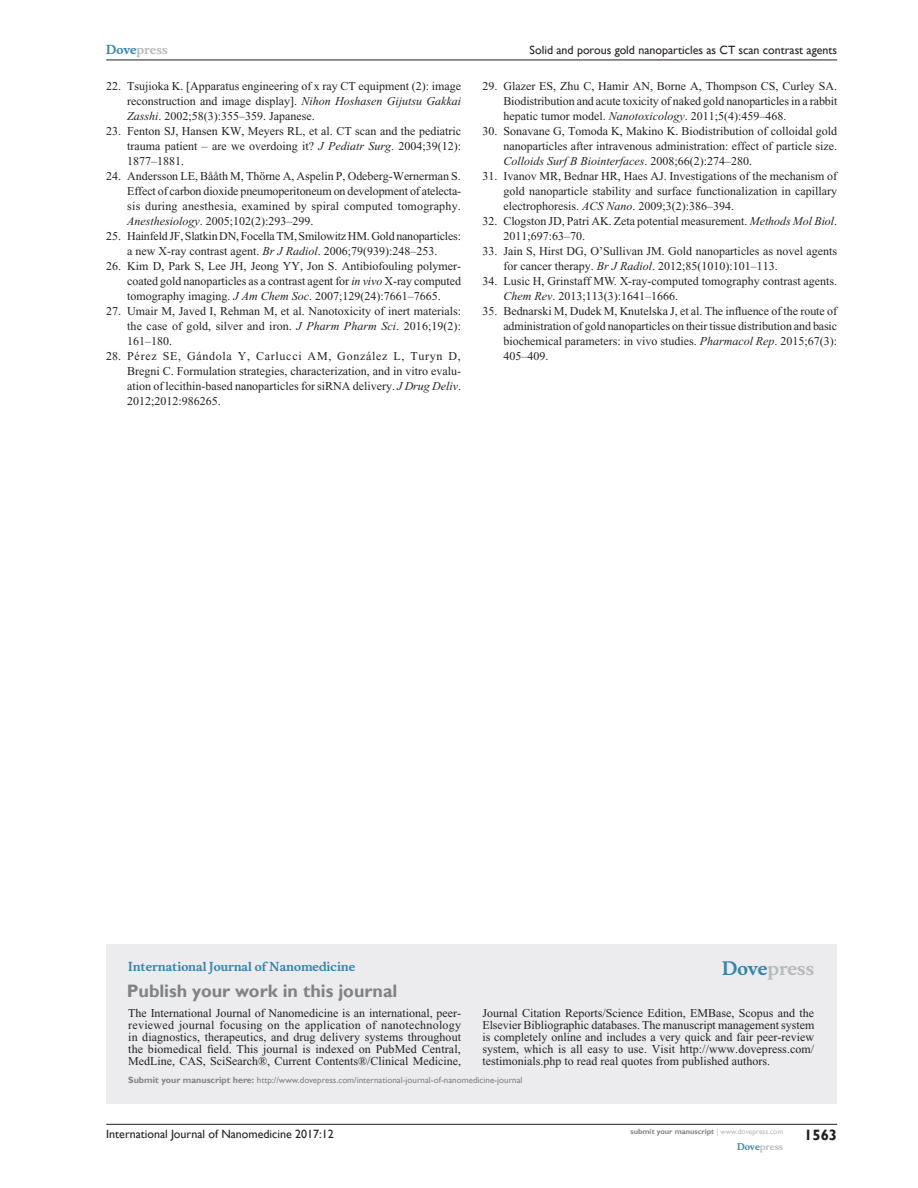
<style>
.page{position:relative;width:918px;height:1188px;background:#fff}
.page>*{position:absolute;margin:0;border:0;box-sizing:border-box;transform-origin:0 0}
.PromBx-H1{font:700 18px "Gill Sans";color:#808285}
.PromBx-Brand{font:700 18px "Musee";color:#b8b9bc}
.t1{font:700 15px "Gill Sans";color:#231f20}
.RefNL2{font:12px/15px "Times New Roman";color:#231f20;text-align:justify}
.PromBx-Tx{font:12px/12px "Times New Roman";color:#231f20;text-align:justify}
.t2{font:12px "Gill Sans";color:#231f20}
.PromBx-JrnlName{font:700 12px "Musee";color:#3485ae}
.t3{font:700 12px "Musee";color:#b8b9bc}
.PromBx-SubmitMssWebA{font:9px "Gill Sans";color:#808285}
.t4{font:700 9px "Musee";color:#b8b9bc}
.t5{font:700 7.5px "Gill Sans";color:#808285}
.s1{color:#3485ae}
.s2{font-style:italic}
.s3{font-weight:700}
.s4{font-weight:400;color:#b8b9bc}
</style>
<div class="page">
<div style="left:106px;top:944px;width:731px;height:159px;background:#ececee"></div>
<hr style="left:106px;top:1124px;width:731px;height:1px;background:#231f20">
<hr style="left:106px;top:60px;width:731px;height:1px;background:#231f20">
<p class="t3" style="left:106px;top:43px;width:63px"><span class="s1">Dove</span>press</p>
<p class="RefNL2" style="left:127px;top:79px;width:335px;text-indent:-21px">22. Tsujioka K. [Apparatus engineering of x ray CT equipment (2): image reconstruction and image display]. <span class="s2">Nihon Hoshasen Gijutsu Gakkai Zasshi</span>. 2002;58(3):355–359. Japanese.</p>
<p class="RefNL2" style="left:127px;top:124px;width:335px;text-indent:-21px">23. Fenton SJ, Hansen KW, Meyers RL, et al. CT scan and the pediatric trauma patient – are we overdoing it? <span class="s2">J Pediatr Surg</span>. 2004;39(12):<br>1877–1881.</p>
<p class="RefNL2" style="left:127px;top:169px;width:335px;text-indent:-21px">24. Andersson LE, Bååth M, Thörne A, Aspelin P, Odeberg-Wernerman S.<br>Effect of carbon dioxide pneumoperitoneum on development of atelecta&shy;sis during anesthesia, examined by spiral computed tomography.<br><span class="s2">Anesthesiology</span>. 2005;102(2):293–299.</p>
<p class="RefNL2" style="left:106px;top:229px;width:356px;text-align:center">25. Hainfeld JF, Slatkin DN, Focella TM, Smilowitz HM. Gold nanoparticles: a new X-ray contrast agent. <span class="s2">Br J Radiol</span>. 2006;79(939):248–253.</p>
<p class="RefNL2" style="left:127px;top:259px;width:335px;text-indent:-21px">26. Kim D, Park S, Lee JH, Jeong YY, Jon S. Antibiofouling polymer&shy;coated gold nanoparticles as a contrast agent for <span class="s2">in vivo</span> X-ray computed tomography imaging. <span class="s2">J Am Chem Soc</span>. 2007;129(24):7661–7665.</p>
<p class="RefNL2" style="left:127px;top:304px;width:335px;text-indent:-21px">27. Umair M, Javed I, Rehman M, et al. Nanotoxicity of inert materials: the case of gold, silver and iron. <span class="s2">J Pharm Pharm Sci</span>. 2016;19(2):<br>161–180.</p>
<p class="RefNL2" style="left:127px;top:349px;width:335px;text-indent:-21px">28. Pérez SE, Gándola Y, Carlucci AM, González L, Turyn D, Bregni C. Formulation strategies, characterization, and in vitro evalu&shy;ation of lecithin-based nanoparticles for siRNA delivery. <span class="s2">J Drug Deliv</span>.<br>2012;2012:986265.</p>
<p class="t2" style="left:530px;top:43px;width:309px">Solid and porous gold nanoparticles as CT scan contrast agents</p>
<p class="RefNL2" style="left:503px;top:79px;width:336px;text-indent:-21px">29. Glazer ES, Zhu C, Hamir AN, Borne A, Thompson CS, Curley SA.<br>Biodistribution and acute toxicity of naked gold nanoparticles in a rabbit hepatic tumor model. <span class="s2">Nanotoxicology</span>. 2011;5(4):459–468.</p>
<p class="RefNL2" style="left:503px;top:124px;width:335px;text-indent:-21px">30. Sonavane G, Tomoda K, Makino K. Biodistribution of colloidal gold nanoparticles after intravenous administration: effect of particle size.<br><span class="s2">Colloids Surf B Biointerfaces</span>. 2008;66(2):274–280.</p>
<p class="RefNL2" style="left:503px;top:169px;width:335px;text-indent:-21px">31. Ivanov MR, Bednar HR, Haes AJ. Investigations of the mechanism of gold nanoparticle stability and surface functionalization in capillary electrophoresis. <span class="s2">ACS Nano</span>. 2009;3(2):386–394.</p>
<p class="RefNL2" style="left:503px;top:214px;width:335px;text-indent:-21px">32. Clogston JD, Patri AK. Zeta potential measurement. <span class="s2">Methods Mol Biol</span>.<br>2011;697:63–70.</p>
<p class="RefNL2" style="left:503px;top:244px;width:335px;text-indent:-21px">33. Jain S, Hirst DG, O’Sullivan JM. Gold nanoparticles as novel agents for cancer therapy. <span class="s2">Br J Radiol</span>. 2012;85(1010):101–113.</p>
<p class="RefNL2" style="left:503px;top:274px;width:335px;text-indent:-21px">34. Lusic H, Grinstaff MW. X-ray-computed tomography contrast agents.<br><span class="s2">Chem Rev</span>. 2013;113(3):1641–1666.</p>
<p class="RefNL2" style="left:503px;top:304px;width:335px;text-indent:-21px">35. Bednarski M, Dudek M, Knutelska J, et al. The influence of the route of administration of gold nanoparticles on their tissue distribution and basic biochemical parameters: in vivo studies. <span class="s2">Pharmacol Rep</span>. 2015;67(3):<br>405–409.</p>
<p class="PromBx-JrnlName" style="left:128px;top:959px;width:228px">International Journal of Nanomedicine</p>
<p class="PromBx-H1" style="left:127px;top:980px;width:272px">Publish your work in this journal</p>
<p class="PromBx-Brand" style="left:722px;top:958px;width:94px"><span class="s1">Dove</span>press</p>
<p class="PromBx-Tx" style="left:128px;top:1007px;width:334px">The International Journal of Nanomedicine is an international, peer&shy;reviewed journal focusing on the application of nanotechnology in diagnostics, therapeutics, and drug delivery systems throughout the biomedical field. This journal is indexed on PubMed Central, MedLine, CAS, SciSearch®, Current Contents®/Clinical Medicine,</p>
<p class="PromBx-Tx" style="left:482px;top:1007px;width:334px">Journal Citation Reports/Science Edition, EMBase, Scopus and the Elsevier Bibliographic databases. The manuscript management system is completely online and includes a very quick and fair peer-review system, which is all easy to use. Visit http://www.dovepress.com/ testimonials.php to read real quotes from published authors.</p>
<p class="PromBx-SubmitMssWebA" style="left:128px;top:1075px;width:396px"><span class="s3">Submit your manuscript here:</span> http://www.dovepress.com/international-journal-of-nanomedicine-journal</p>
<p class="t2" style="left:106px;top:1127px;width:229px">International Journal of Nanomedicine 2017:12</p>
<p class="t5" style="left:631px;top:1127px;width:154px">submit your manuscript <span class="s4">| www.dovepress.com</span></p>
<p class="t4" style="left:737px;top:1141px;width:48px"><span class="s1">Dove</span>press</p>
<p class="t1" style="left:804px;top:1126px;width:35px">1563</p>
</div>
